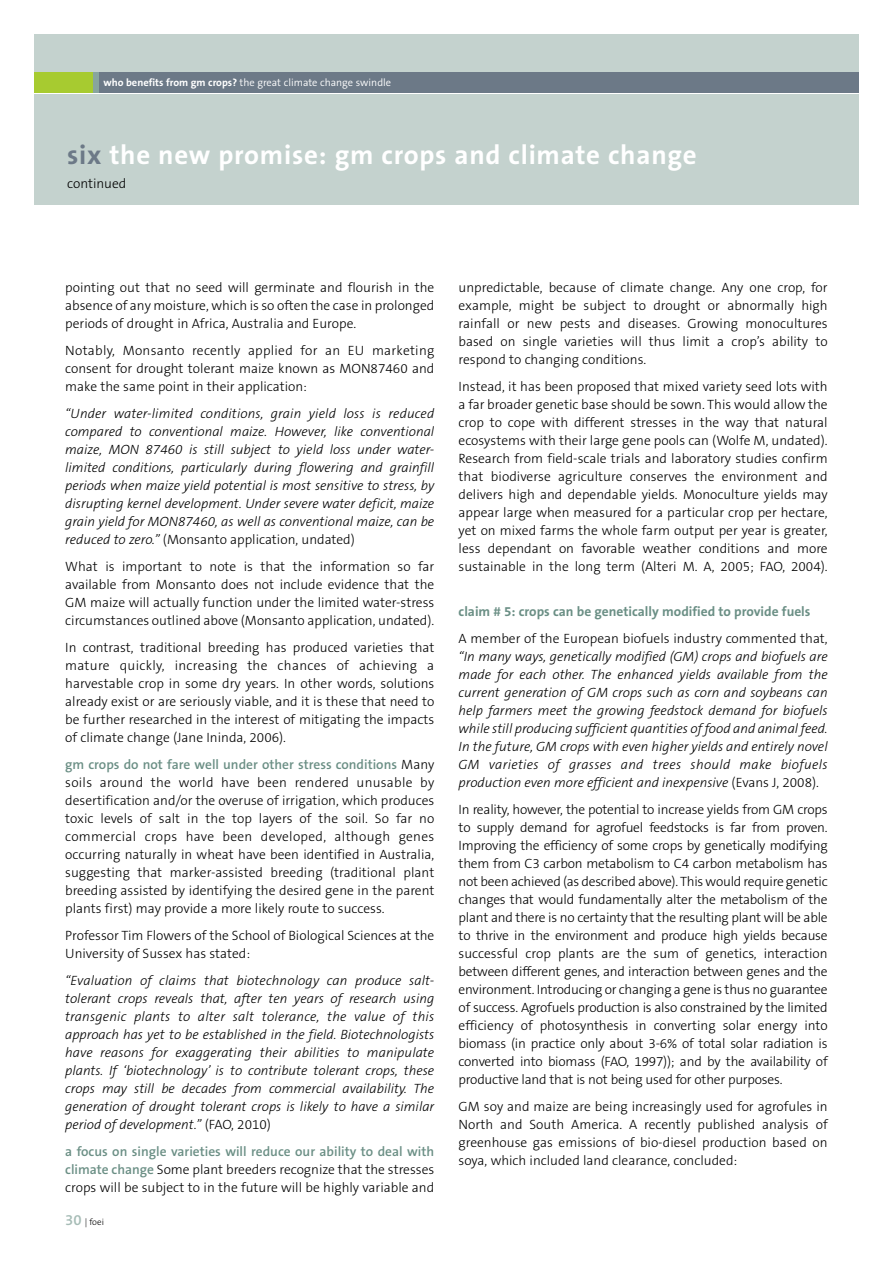
<style>
.page{position:relative;width:893px;height:1263px;background:#fff}
.page>*{position:absolute;margin:0;border:0;box-sizing:border-box;transform-origin:0 0}
.t1{font:700 27px "The Sans B7";letter-spacing:.025em;color:#fff}
.t2{font:300 13.5px/18px "The Sans B3";color:#000;text-align:justify}
.t3{font:italic 300 13.5px/18px "The Sans B3";color:#000;text-align:justify}
.t4{font:600 13.5px "The Sans B6";color:#6b8f85}
.t5{font:700 13.5px "The Sans B7";color:#6b8f85}
.t6{font:300 10.5px "The Sans B4";color:#fff}
.t7{font:300 9px "The Sans B3";color:#000}
.s1{font-family:"The Sans B7";font-weight:700}
.s2{color:#6c7987}
.s3{font-style:normal}
.s4{font-family:"The Sans B3";font-weight:300;color:#000}
.s5{font-family:"The Sans B6";font-weight:600;color:#6b8f85}
.s6{font-family:"The Sans B6";font-weight:600;font-size:15px;color:#a6bcb6}
</style>
<div class="page">
<div style="left:34px;top:34px;width:825px;height:170px;background:#c4d2ce"></div>
<div style="left:34px;top:72px;width:825px;height:22px;background:#6c7987"></div>
<div style="left:34px;top:72px;width:64px;height:22px;background:#a7cb30"></div>
<div style="left:94px;top:72px;width:5px;height:22px;background:#88a59e"></div>
<hr style="left:34px;top:93px;width:825px;height:1px;background:#fff">
<p class="t6" style="left:103px;top:77px;width:289px"><span class="s1">who benefits from gm crops?</span> the great climate change swindle</p>
<h1 class="t1" style="left:67px;top:140px;width:631px"><span class="s2">six</span> the new promise: gm crops and climate change</h1>
<p class="t2" style="left:67px;top:175px;width:61px">continued</p>
<p class="t2" style="left:65px;top:279px;width:371px">pointing out that no seed will germinate and flourish in the absence of any moisture, which is so often the case in prolonged periods of drought in Africa, Australia and Europe.</p>
<p class="t2" style="left:65px;top:342px;width:371px">Notably, Monsanto recently applied for an EU marketing consent for drought tolerant maize known as MON87460 and make the same point in their application:</p>
<p class="t3" style="left:65px;top:405px;width:371px">“Under water-limited conditions, grain yield loss is reduced compared to conventional maize. However, like conventional maize, MON 87460 is still subject to yield loss under water&shy;limited conditions, particularly during flowering and grainfill periods when maize yield potential is most sensitive to stress, by disrupting kernel development. Under severe water deficit, maize grain yield for MON87460, as well as conventional maize, can be reduced to zero.” <span class="s3">(Monsanto application, undated)</span></p>
<p class="t2" style="left:65px;top:558px;width:371px">What is important to note is that the information so far available from Monsanto does not include evidence that the GM maize will actually function under the limited water-stress circumstances outlined above (Monsanto application, undated).</p>
<p class="t2" style="left:65px;top:639px;width:371px">In contrast, traditional breeding has produced varieties that mature quickly, increasing the chances of achieving a harvestable crop in some dry years. In other words, solutions already exist or are seriously viable, and it is these that need to be further researched in the interest of mitigating the impacts of climate change (Jane Ininda, 2006).</p>
<p class="t4" style="left:65px;top:758px;width:371px">gm crops do not fare well under other stress conditions <span class="s4">Many</span></p>
<p class="t2" style="left:65px;top:774px;width:371px">soils around the world have been rendered unusable by desertification and/or the overuse of irrigation, which produces toxic levels of salt in the top layers of the soil. So far no commercial crops have been developed, although genes occurring naturally in wheat have been identified in Australia, suggesting that marker-assisted breeding (traditional plant breeding assisted by identifying the desired gene in the parent plants first) may provide a more likely route to success.</p>
<p class="t2" style="left:65px;top:927px;width:371px">Professor Tim Flowers of the School of Biological Sciences at the<br>University of Sussex has stated:</p>
<p class="t3" style="left:65px;top:972px;width:371px">“Evaluation of claims that biotechnology can produce salt&shy;tolerant crops reveals that, after ten years of research using transgenic plants to alter salt tolerance, the value of this approach has yet to be established in the field. Biotechnologists have reasons for exaggerating their abilities to manipulate plants. If ‘biotechnology’ is to contribute tolerant crops, these crops may still be decades from commercial availability. The generation of drought tolerant crops is likely to have a similar period of development.” <span class="s3">(FAO, 2010)</span></p>
<p class="t4" style="left:65px;top:1145px;width:371px">a focus on single varieties will reduce our ability to deal with</p>
<p class="t2" style="left:65px;top:1161px;width:371px"><span class="s5">climate change</span> Some plant breeders recognize that the stresses crops will be subject to in the future will be highly variable and</p>
<p class="t7" style="left:65px;top:1217px;width:40px"><span class="s6">30</span> | foei</p>
<p class="t2" style="left:459px;top:279px;width:371px">unpredictable, because of climate change. Any one crop, for example, might be subject to drought or abnormally high rainfall or new pests and diseases. Growing monocultures based on single varieties will thus limit a crop’s ability to respond to changing conditions.</p>
<p class="t2" style="left:459px;top:378px;width:371px">Instead, it has been proposed that mixed variety seed lots with a far broader genetic base should be sown. This would allow the crop to cope with different stresses in the way that natural ecosystems with their large gene pools can (Wolfe M, undated).<br>Research from field-scale trials and laboratory studies confirm that biodiverse agriculture conserves the environment and delivers high and dependable yields. Monoculture yields may appear large when measured for a particular crop per hectare, yet on mixed farms the whole farm output per year is greater, less dependant on favorable weather conditions and more sustainable in the long term (Alteri M. A, 2005; FAO, 2004).</p>
<p class="t5" style="left:459px;top:604px;width:353px">claim # 5: crops can be genetically modified to provide fuels</p>
<p class="t2" style="left:459px;top:630px;width:371px">A member of the European biofuels industry commented that,</p>
<p class="t3" style="left:459px;top:648px;width:371px">“In many ways, genetically modified (GM) crops and biofuels are made for each other. The enhanced yields available from the current generation of GM crops such as corn and soybeans can help farmers meet the growing feedstock demand for biofuels while still producing sufficient quantities of food and animal feed.<br>In the future, GM crops with even higher yields and entirely novel GM varieties of grasses and trees should make biofuels production even more efficient and inexpensive <span class="s3">(Evans J, 2008).</span></p>
<p class="t2" style="left:459px;top:801px;width:371px">In reality, however, the potential to increase yields from GM crops to supply demand for agrofuel feedstocks is far from proven.<br>Improving the efficiency of some crops by genetically modifying them from C3 carbon metabolism to C4 carbon metabolism has not been achieved (as described above). This would require genetic changes that would fundamentally alter the metabolism of the plant and there is no certainty that the resulting plant will be able to thrive in the environment and produce high yields because successful crop plants are the sum of genetics, interaction between different genes, and interaction between genes and the environment. Introducing or changing a gene is thus no guarantee of success. Agrofuels production is also constrained by the limited efficiency of photosynthesis in converting solar energy into biomass (in practice only about 3-6% of total solar radiation is converted into biomass (FAO, 1997)); and by the availability of productive land that is not being used for other purposes.</p>
<p class="t2" style="left:459px;top:1098px;width:371px">GM soy and maize are being increasingly used for agrofules in North and South America. A recently published analysis of greenhouse gas emissions of bio-diesel production based on soya, which included land clearance, concluded:</p>
</div>
